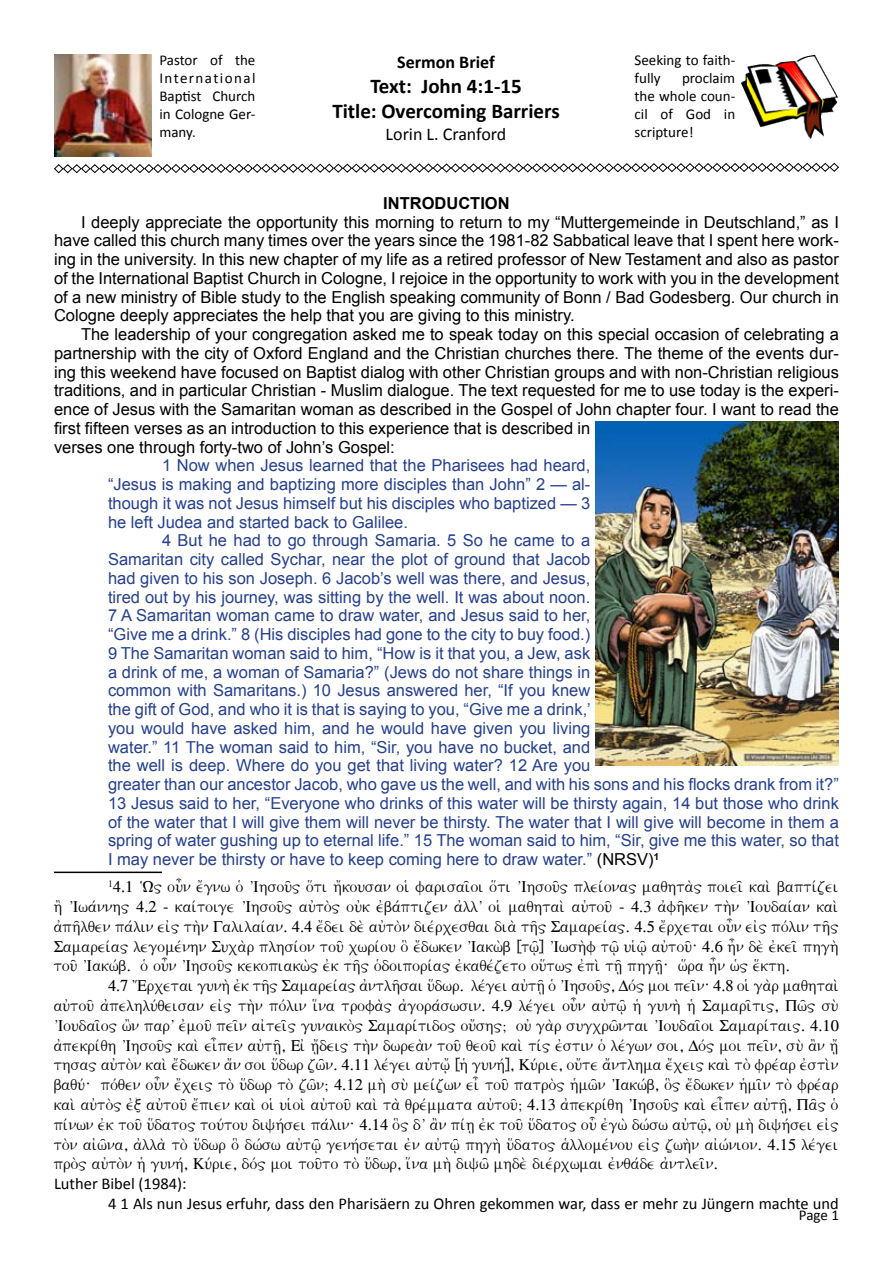
<style>
.page{position:relative;width:893px;height:1263px;background:#fff}
.page>*{position:absolute;margin:0;border:0;box-sizing:border-box;transform-origin:0 0}
.t1{font:700 21px "Calibri";color:#000}
.t2{font:18px "Calibri";color:#000}
.t3{font:700 18px "Calibri";color:#000}
.t4{font:16.5px/19.8px "Graeca";color:#000;text-align:justify}
.t5{font:16.5px/18.8px "Arial";color:#25408f;text-align:justify}
.t6{font:16.5px/18.8px "Arial";color:#000;text-align:justify}
.t7{font:16.5px "Calibri";color:#000}
.t8{font:700 16.5px "Arial";color:#000}
.t9{font:15px/18px "Calibri";color:#000;text-align:justify}
.s1{color:#000}
.s2{font-family:"HANA"}
</style>
<div class="page">
<img style="left:54px;top:54px;width:97px;height:102px">
<img style="left:741px;top:55px;width:97px;height:85px">
<svg style="left:54px;top:162px;width:785px;height:12px"></svg>
<hr style="left:54px;top:871px;width:108px;height:2px;background:#000">
<img style="left:596px;top:422px;width:243px;height:343px">
<p class="t9" style="left:159px;top:51px;width:97px">Pastor of the International Baptist Church in Cologne Ger&shy;many.</p>
<p class="t3" style="left:397px;top:50px;width:99px">Sermon Brief</p>
<p class="t1" style="left:370px;top:73px;width:153px">Text: John 4:1-15</p>
<p class="t1" style="left:332px;top:98px;width:229px">Title: Overcoming Barriers</p>
<p class="t2" style="left:386px;top:122px;width:122px">Lorin L. Cranford</p>
<p class="t9" style="left:634px;top:51px;width:102px">Seeking to faith&shy;fully</p>
<p class="t9" style="left:634px;top:69px;width:102px;text-indent:48px">proclaim the whole coun&shy;cil of God in scripture!</p>
<p class="t8" style="left:383px;top:192px;width:128px">INTRODUCTION</p>
<p class="t6" style="left:54px;top:212px;width:786px;text-indent:27px">I deeply appreciate the opportunity this morning to return to my “Muttergemeinde in Deutschland,” as I have called this church many times over the years since the 1981-82 Sabbatical leave that I spent here work&shy;ing in the university. In this new chapter of my life as a retired professor of New Testament and also as pastor of the International Baptist Church in Cologne, I rejoice in the opportunity to work with you in the development of a new ministry of Bible study to the English speaking community of Bonn / Bad Godesberg. Our church in Cologne deeply appreciates the help that you are giving to this ministry.</p>
<p class="t6" style="left:54px;top:325px;width:786px;text-align:left;text-indent:27px">The leadership of your congregation asked me to speak today on this special occasion of celebrating a partnership with the city of Oxford England and the Christian churches there. The theme of the events dur&shy;ing this weekend have focused on Baptist dialog with other Christian groups and with non-Christian religious traditions, and in particular Christian - Muslim dialogue. The text requested for me to use today is the experi&shy;ence of Jesus with the Samaritan woman as described in the Gospel of John chapter four. I want to read the first fifteen verses as an introduction to this experience that is described in<br>verses one through forty-two of John’s Gospel:</p>
<p class="t5" style="left:108px;top:456px;width:484px;text-indent:54px">1 Now when Jesus learned that the Pharisees had heard, “Jesus is making and baptizing more disciples than John” 2 — al&shy;though it was not Jesus himself but his disciples who baptized — 3 he left Judea and started back to Galilee.</p>
<p class="t5" style="left:108px;top:531px;width:732px;text-align:left;text-indent:54px">4 But he had to go through Samaria. 5 So he came to a<br>Samaritan city called Sychar, near the plot of ground that Jacob<br>had given to his son Joseph. 6 Jacob’s well was there, and Jesus,<br>tired out by his journey, was sitting by the well. It was about noon.<br>7 A Samaritan woman came to draw water, and Jesus said to her,<br>“Give me a drink.” 8 (His disciples had gone to the city to buy food.)<br>9 The Samaritan woman said to him, “How is it that you, a Jew, ask<br>a drink of me, a woman of Samaria?” (Jews do not share things in<br>common with Samaritans.) 10 Jesus answered her, “If you knew<br>the gift of God, and who it is that is saying to you, “Give me a drink,’<br>you would have asked him, and he would have given you living<br>water.” 11 The woman said to him, “Sir, you have no bucket, and<br>the well is deep. Where do you get that living water? 12 Are you<br>greater than our ancestor Jacob, who gave us the well, and with his sons and his flocks drank from it?” 13 Jesus said to her, “Everyone who drinks of this water will be thirsty again, 14 but those who drink of the water that I will give them will never be thirsty. The water that I will give will become in them a spring of water gushing up to eternal life.” 15 The woman said to him, “Sir, give me this water, so that I may never be thirsty or have to keep coming here to draw water.” <span class="s1">(NRSV)</span><sup>1</sup></p>
<p class="t4" style="left:54px;top:877px;width:786px;text-indent:54px"><sup>1</sup>4.1 @W" ou\n e[gnw oJ !Ihsou'" o{ti h[kousan oiJ farisai'oi o{ti !Ihsou'" pleivona" maqhta;" poiei' kai; baptivzei h] !Iwavnnh" 4.2 - kaivtoige !Ihsou'" aujto;" oujk ejbavptizen ajll! oiJ maqhtai; aujtou' - 4.3 ajfh'ken th;n !Ioudaivan kai; ajph'lqen pavlin eij" th;n Galilaivan. 4.4 e[dei de; aujto;n dievrcesqai dia; th'" Samareiva". 4.5 e[rcetai ou\n eij" povlin th'" Samareiva" legomevnhn Suca;r plhsivon tou' cwrivou o} e[dwken !Iakw;b <span class="s2">[</span>tw'/<span class="s2">]</span> !Iwsh;f tw'/ uiJw'/ aujtou': 4.6 h\n de; ejkei' phgh; tou' !Iakwvb. oJ ou\n !Ihsou'" kekopiakw;" ejk th'" oJdoiporiva" ejkaqevzeto ou{tw" ejpi; th'/ phgh'/: w{ra h\n wJ" e{kth.</p>
<p class="t4" style="left:54px;top:976px;width:787px;text-indent:54px">4.7 #Ercetai gunh; ejk th'" Samareiva" ajntlh'sai u{dwr. levgei aujth'/ oJ !Ihsou'", Dov" moi pei'n: 4.8 oiJ ga;r maqhtai; aujtou' ajpelhluvqeisan eij" th;n povlin i{na trofa;" ajgoravswsin. 4.9 levgei ou\n aujtw'/ hJ gunh; hJ Samari'ti", Pw'" su; !Ioudai'o" w]n par! ejmou' pei'n aijtei'" gunaiko;" Samarivtido" ou[sh"_ ouj ga;r sugcrw'ntai !Ioudai'oi Samarivtai". 4.10 ajpekrivqh !Ihsou'" kai; ei\pen aujth'/, Eij h[/dei" th;n dwrea;n tou' qeou' kai; tiv" ejstin oJ levgwn soi, Dov" moi pei'n, su; a]n h[/ thsa" aujto;n kai; e[dwken a[n soi u{dwr zw'n. 4.11 levgei aujtw[/ <span class="s2">[</span>hJ gunhv<span class="s2">]</span>, Kuvrie, ou[te a[ntlhma e[cei" kai; to; frevar ejsti;n baquv: povqen ou\n e[cei" to; u{dwr to; zw'n_ 4.12 mh; su; meivzwn ei\ tou' patro;" hJmw'n !Iakwvb, o}" e[dwken hJmi'n to; frevar kai; aujto;" ejx aujtou' e[pien kai; oiJ uiJoi; aujtou' kai; ta; qrevmmata aujtou'_ 4.13 ajpekrivqh !Ihsou'" kai; ei\pen aujth'/, Pa'" oJ pivnwn ejk tou' u{dato" touvtou diyhvsei pavlin: 4.14 o}" d! a]n pivh/ ejk tou' u{dato" ou| ejgw; dwvsw aujtw'/, ouj mh; diyhvsei eij" to;n aijw'na, ajlla; to; u{dwr o} dwvsw aujtw'/ genhvsetai ejn aujtw'/ phgh; u{dato" aJllomevnou eij" zwh;n aijwvnion. 4.15 levgei pro;" aujto;n hJ gunhv, Kuvrie, dov" moi tou'to to; u{dwr, i{na mh; diyw' mhde; dievrcwmai ejnqavde ajntlei'n.</p>
<p class="t7" style="left:54px;top:1173px;width:134px">Luther Bibel (1984):</p>
<p class="t7" style="left:108px;top:1193px;width:732px">4 1 Als nun Jesus erfuhr, dass den Pharisäern zu Ohren gekommen war, dass er mehr zu Jüngern machte und</p>
<p class="t9" style="left:799px;top:1205px;width:42px">Page 1</p>
</div>
